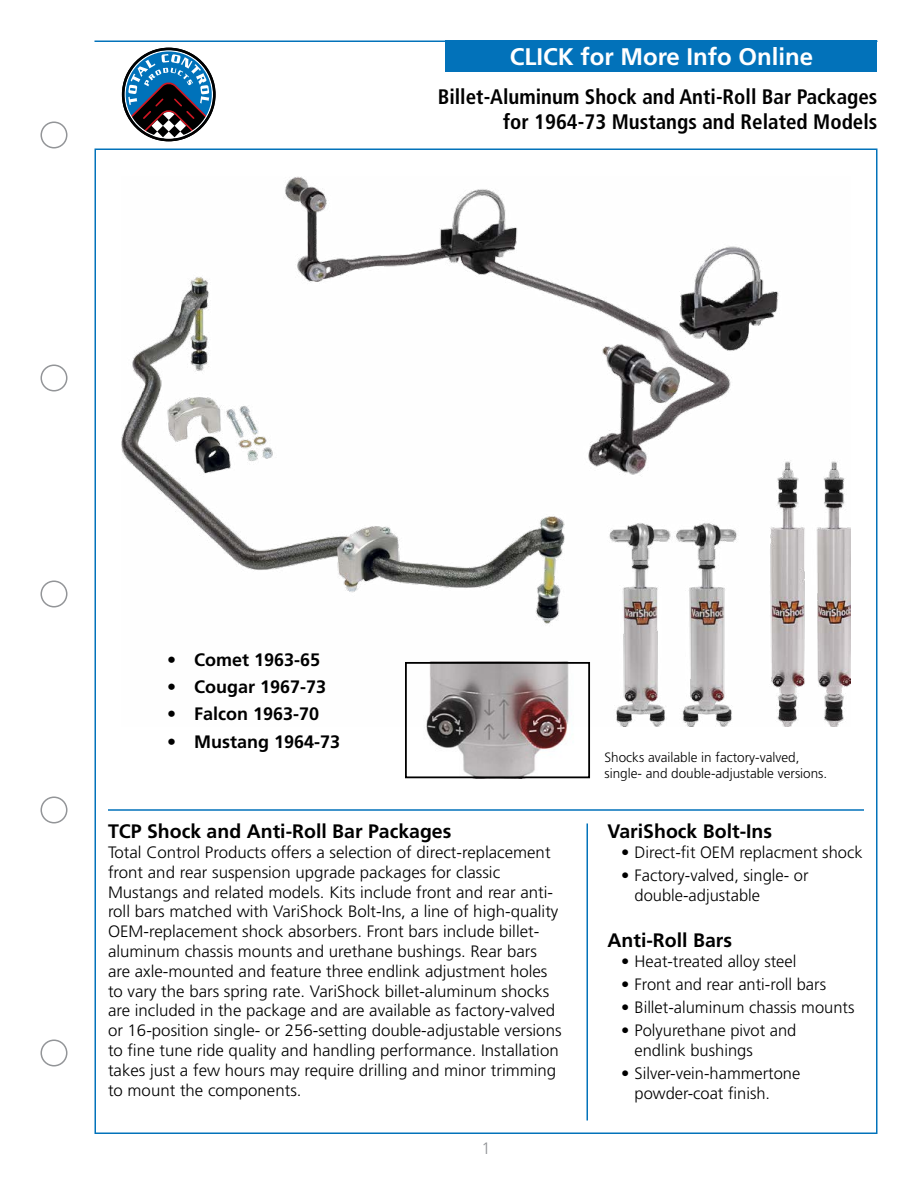
<style>
.page{position:relative;width:918px;height:1188px;background:#fff}
.page>*{position:absolute;margin:0;border:0;box-sizing:border-box;transform-origin:0 0}
.t1{font:700 24px "Frutiger LT Std";color:#fff}
.t2{font:700 condensed 21px/25.2px "Frutiger LT Std";color:#000;text-align:right}
.t3{font:700 19.5px "Frutiger LT Std";color:#000}
.t4{font:700 18px "Frutiger LT Std";color:#000}
.t5{font:300 16.5px/19.8px "Frutiger LT Std";color:#000}
.t6{font:300 16.5px "Frutiger LT Std";color:#939598}
.t7{font:300 13.5px/16.2px "Frutiger LT Std";color:#000}
</style>
<div class="page">
<div style="left:40px;top:1039px;width:28px;height:27px;border:2px solid #939598;border-radius:50%"></div>
<div style="left:40px;top:364px;width:28px;height:27px;border:2px solid #939598;border-radius:50%"></div>
<div style="left:40px;top:580px;width:28px;height:27px;border:2px solid #939598;border-radius:50%"></div>
<div style="left:40px;top:796px;width:28px;height:27px;border:2px solid #939598;border-radius:50%"></div>
<div style="left:40px;top:121px;width:28px;height:27px;border:2px solid #939598;border-radius:50%"></div>
<hr style="left:94px;top:40px;width:784px;height:2px;background:#0272ba">
<div style="left:122px;top:48px;width:94px;height:93px;border:3px solid #000;border-radius:50%"></div>
<svg style="left:125px;top:54px;width:87px;height:85px"></svg>
<div style="left:446px;top:40px;width:432px;height:32px;background:#0272ba"></div>
<img style="left:426px;top:726px;width:142px;height:49px">
<div style="left:405px;top:662px;width:185px;height:116px;border:2px solid #000"></div>
<hr style="left:108px;top:809px;width:756px;height:2px;background:#0272ba">
<hr style="left:586px;top:824px;width:2px;height:296px;background:#0272ba">
<img style="left:122px;top:177px;width:728px;height:549px">
<h1 class="t1" style="left:510px;top:43px;width:305px">CLICK for More Info Online</h1>
<p class="t2" style="left:438px;top:84px;width:441px">Billet-Aluminum Shock and Anti-Roll Bar Packages for 1964-73 Mustangs and Related Models</p>
<p class="t4" style="left:167px;top:649px;width:155px">• Comet 1963-65</p>
<p class="t4" style="left:167px;top:676px;width:161px">• Cougar 1967-73</p>
<p class="t4" style="left:167px;top:704px;width:154px">• Falcon 1963-70</p>
<p class="t4" style="left:167px;top:731px;width:175px">• Mustang 1964-73</p>
<p class="t7" style="left:604px;top:750px;width:224px">Shocks available in factory-valved, single- and double-adjustable versions.</p>
<p class="t3" style="left:108px;top:820px;width:345px">TCP Shock and Anti-Roll Bar Packages</p>
<p class="t5" style="left:108px;top:843px;width:455px">Total Control Products offers a selection of direct-replacement front and rear suspension upgrade packages for classic Mustangs and related models. Kits include front and rear anti&shy;roll bars matched with VariShock Bolt-Ins, a line of high-quality OEM-replacement shock absorbers. Front bars include billet&shy;aluminum chassis mounts and urethane bushings. Rear bars are axle-mounted and feature three endlink adjustment holes to vary the bars spring rate. VariShock billet-aluminum shocks are included in the package and are available as factory-valved or 16-position single- or 256-setting double-adjustable versions to fine tune ride quality and handling performance. Installation takes just a few hours may require drilling and minor trimming to mount the components.</p>
<p class="t6" style="left:481px;top:1139px;width:11px">1</p>
<p class="t3" style="left:608px;top:820px;width:166px">VariShock Bolt-Ins</p>
<p class="t5" style="left:621px;top:843px;width:243px">• Direct-fit OEM replacment shock</p>
<p class="t5" style="left:634px;top:866px;width:176px;text-indent:-13px">• Factory-valved, single- or double-adjustable</p>
<p class="t3" style="left:608px;top:929px;width:126px">Anti-Roll Bars</p>
<p class="t5" style="left:621px;top:952px;width:177px">• Heat-treated alloy steel</p>
<p class="t5" style="left:621px;top:975px;width:207px">• Front and rear anti-roll bars</p>
<p class="t5" style="left:621px;top:998px;width:235px">• Billet-aluminum chassis mounts</p>
<p class="t5" style="left:634px;top:1021px;width:163px;text-indent:-13px">• Polyurethane pivot and endlink bushings</p>
<p class="t5" style="left:634px;top:1064px;width:167px;text-indent:-13px">• Silver-vein-hammertone powder-coat finish.</p>
</div>
